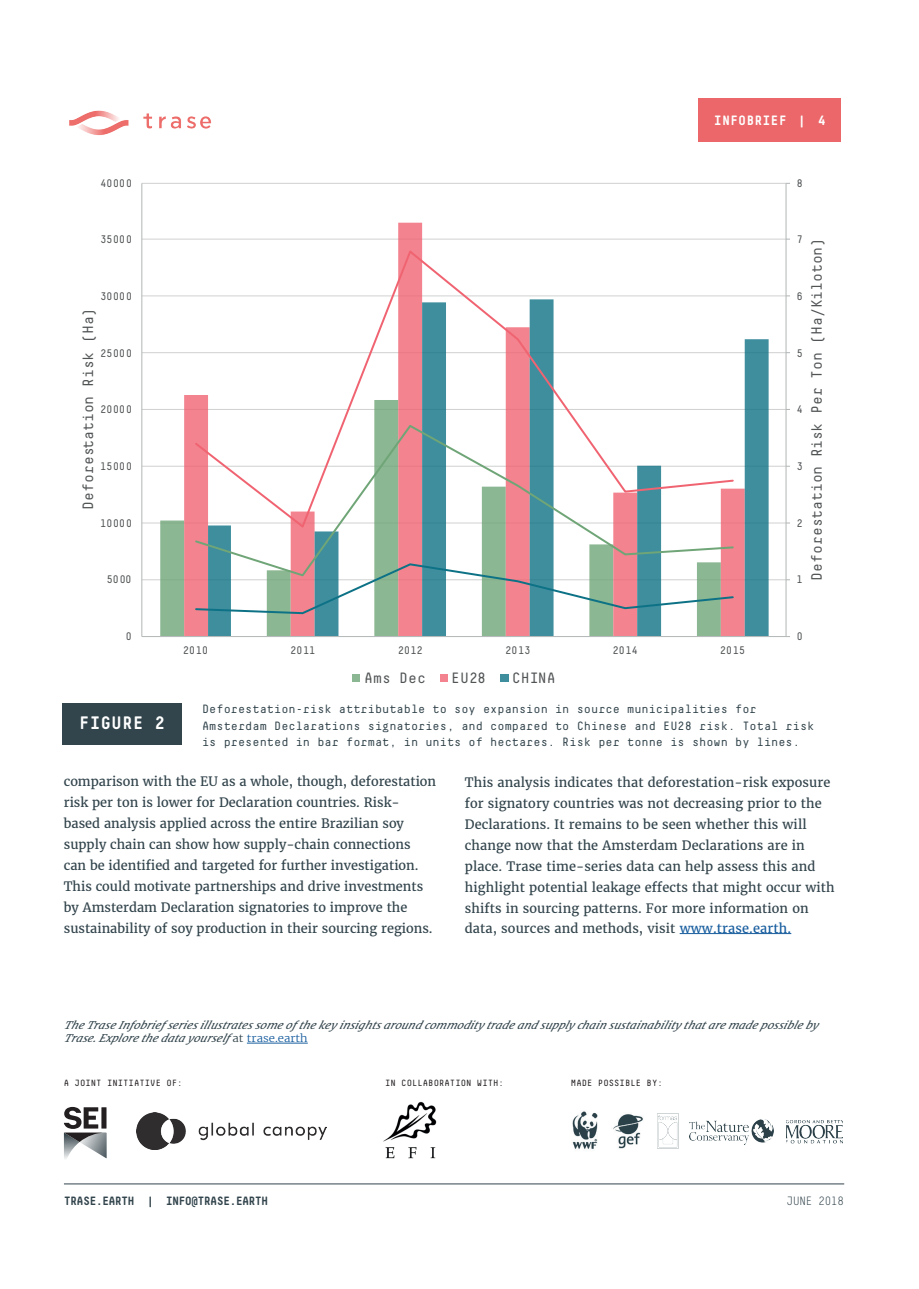
<style>
.page{position:relative;width:919px;height:1289px;background:#fff}
.page>*{position:absolute;margin:0;border:0;box-sizing:border-box;transform-origin:0 0}
.t1{font:700 18px "Decima Mono Pro";color:#fff}
.t2{font:15px "Decima Mono Pro";color:#515455}
.t3{font:700 13.5px "Decima Mono Pro";color:#fff}
.t4{font:12.75px/21px "Merriweather";color:#32444c}
.t5{font:12px/16.5px "Decima Mono Pro";color:#32444c}
.t6{font:700 12px "Decima Mono Pro";letter-spacing:-.07em;color:#32444c}
.t7{font:12px "Decima Mono Pro Lt";letter-spacing:-.07em;color:#32444c}
.t8{font:10.95px "Decima Mono Pro";letter-spacing:-.055em;color:#515455}
.t9{font:italic 10.5px/13.5px "Merriweather";color:#32444c;scale:1.09 1}
.t10{font:9px "Decima Mono Pro";color:#231f20}
.s1{color:#175d9e}
.s2{font-weight:300;font-style:normal}
.s3{font-weight:300;font-style:normal;color:#175d9e}
</style>
<div class="page">
<hr style="left:64px;top:1183px;width:780px;height:1px;background:#32444c">
<img style="left:657px;top:1113px;width:21px;height:35px">
<img style="left:786px;top:1120px;width:56px;height:23px">
<img style="left:689px;top:1119px;width:84px;height:25px">
<div style="left:698px;top:98px;width:143px;height:43px;background:#eb6769"></div>
<img style="left:69px;top:110px;width:142px;height:25px">
<hr style="left:247px;top:1042px;width:61px;height:1px;background:#175d9e">
<div style="left:62px;top:703px;width:119px;height:41px;background:#32444c"></div>
<img style="left:613px;top:1114px;width:30px;height:35px">
<img style="left:572px;top:1111px;width:26px;height:38px">
<img style="left:136px;top:1112px;width:190px;height:37px">
<svg style="left:64px;top:1106px;width:43px;height:53px"></svg>
<div style="left:101px;top:1107px;width:5px;height:21px;background:#231f20"></div>
<hr style="left:679px;top:933px;width:112px;height:1px;background:#175d9e">
<img style="left:383px;top:1101px;width:54px;height:57px">
<hr style="left:142px;top:579px;width:644px;height:1px;background:#cfd1d0">
<hr style="left:142px;top:522px;width:644px;height:1px;background:#cfd1d0">
<hr style="left:142px;top:465px;width:644px;height:1px;background:#cfd1d0">
<hr style="left:142px;top:409px;width:644px;height:1px;background:#cfd1d0">
<hr style="left:142px;top:352px;width:644px;height:1px;background:#cfd1d0">
<hr style="left:142px;top:295px;width:644px;height:1px;background:#cfd1d0">
<hr style="left:142px;top:239px;width:644px;height:1px;background:#cfd1d0">
<hr style="left:142px;top:183px;width:644px;height:1px;background:#cfd1d0">
<svg style="left:160px;top:465px;width:24px;height:171px;fill:#8bb792"></svg>
<svg style="left:184px;top:223px;width:560px;height:413px"></svg>
<svg style="left:208px;top:299px;width:560px;height:337px"></svg>
<hr style="left:785px;top:183px;width:1px;height:453px;background:#b2b6b6">
<hr style="left:141px;top:183px;width:1px;height:453px;background:#b2b6b6">
<hr style="left:142px;top:636px;width:644px;height:1px;background:#b2b6b6">
<svg style="left:194px;top:562px;width:541px;height:53px"></svg>
<svg style="left:193px;top:529px;width:541px;height:48px"></svg>
<svg style="left:193px;top:248px;width:542px;height:281px"></svg>
<div style="left:352px;top:674px;width:8px;height:8px;background:#8bb792"></div>
<div style="left:440px;top:674px;width:8px;height:8px;background:#f3838e"></div>
<div style="left:499px;top:674px;width:9px;height:8px;background:#3e8e9e"></div>
<p class="t3" style="left:713px;top:112px;width:114px">INFOBRIEF | 4</p>
<p class="t8" style="left:100px;top:177px;width:34px">40000</p>
<p class="t8" style="left:796px;top:177px;width:8px">8</p>
<p class="t8" style="left:100px;top:233px;width:34px">35000</p>
<p class="t8" style="left:100px;top:290px;width:34px">30000</p>
<p class="t2" style="left:79px;top:510px;width:204px;rotate:-90deg">Deforestation Risk (Ha)</p>
<p class="t8" style="left:100px;top:347px;width:34px">25000</p>
<p class="t8" style="left:100px;top:403px;width:34px">20000</p>
<p class="t8" style="left:100px;top:460px;width:34px">15000</p>
<p class="t8" style="left:100px;top:517px;width:34px">10000</p>
<p class="t8" style="left:106px;top:573px;width:27px">5000</p>
<p class="t8" style="left:796px;top:233px;width:8px">7</p>
<p class="t8" style="left:796px;top:290px;width:8px">6</p>
<p class="t8" style="left:796px;top:347px;width:8px">5</p>
<p class="t8" style="left:796px;top:403px;width:8px">4</p>
<p class="t8" style="left:796px;top:460px;width:8px">3</p>
<p class="t8" style="left:796px;top:517px;width:8px">2</p>
<p class="t8" style="left:796px;top:573px;width:8px">1</p>
<p class="t2" style="left:808px;top:581px;width:344px;rotate:-90deg">Deforestation Risk Per Ton (Ha/Kiloton)</p>
<p class="t8" style="left:125px;top:630px;width:8px">0</p>
<p class="t8" style="left:796px;top:630px;width:8px">0</p>
<p class="t8" style="left:183px;top:644px;width:27px">2010</p>
<p class="t8" style="left:290px;top:644px;width:27px">2011</p>
<p class="t8" style="left:397px;top:644px;width:27px">2012</p>
<p class="t8" style="left:505px;top:644px;width:27px">2013</p>
<p class="t8" style="left:612px;top:644px;width:27px">2014</p>
<p class="t8" style="left:719px;top:644px;width:27px">2015</p>
<p class="t2" style="left:364px;top:669px;width:63px">Ams Dec</p>
<p class="t2" style="left:451px;top:669px;width:36px">EU28</p>
<p class="t2" style="left:512px;top:669px;width:45px">CHINA</p>
<p class="t5" style="left:202px;top:700px;width:613px">Deforestation-risk attributable to soy expansion in source municipalities for<br>Amsterdam Declarations signatories, and compared to Chinese and EU28 risk. Total risk is presented in bar format, in units of hectares. Risk per tonne is shown by lines.</p>
<p class="t4" style="left:465px;top:772px;width:371px">This analysis indicates that deforestation-risk exposure for signatory countries was not decreasing prior to the Declarations. It remains to be seen whether this will change now that the Amsterdam Declarations are in place. Trase time-series data can help assess this and highlight potential leakage effects that might occur with shifts in sourcing patterns. For more information on</p>
<p class="t4" style="left:465px;top:917px;width:328px">data, sources and methods, visit <span class="s1">www.trase.earth.</span></p>
<p class="t1" style="left:79px;top:712px;width:88px">FIGURE 2</p>
<p class="t4" style="left:64px;top:770px;width:374px">comparison with the EU as a whole, though, deforestation risk per ton is lower for Declaration countries. Risk&shy;based analysis applied across the entire Brazilian soy supply chain can show how supply-chain connections<br>can be identified and targeted for further investigation.<br>This could motivate partnerships and drive investments by Amsterdam Declaration signatories to improve the sustainability of soy production in their sourcing regions.</p>
<p class="t9" style="left:64px;top:1018px;width:698px">TheTraseInfobriefseriesillustratessomeofthekeyinsightsaroundcommoditytradeandsupplychainsustainabilitythataremadepossibleby<br>Trase.Explorethedatayourself<span class="s2">a t</span> <span class="s3">t r a s e . e a r t h</span></p>
<p class="t10" style="left:385px;top:1077px;width:120px">IN COLLABORATION WITH:</p>
<p class="t10" style="left:64px;top:1078px;width:120px">A JOINT INITIATIVE OF:</p>
<p class="t10" style="left:571px;top:1078px;width:93px">MADE POSSIBLE BY:</p>
<p class="t6" style="left:64px;top:1193px;width:206px">TRASE.EARTH | INFO@TRASE.EARTH</p>
<p class="t7" style="left:786px;top:1194px;width:60px">JUNE 2018</p>
</div>
